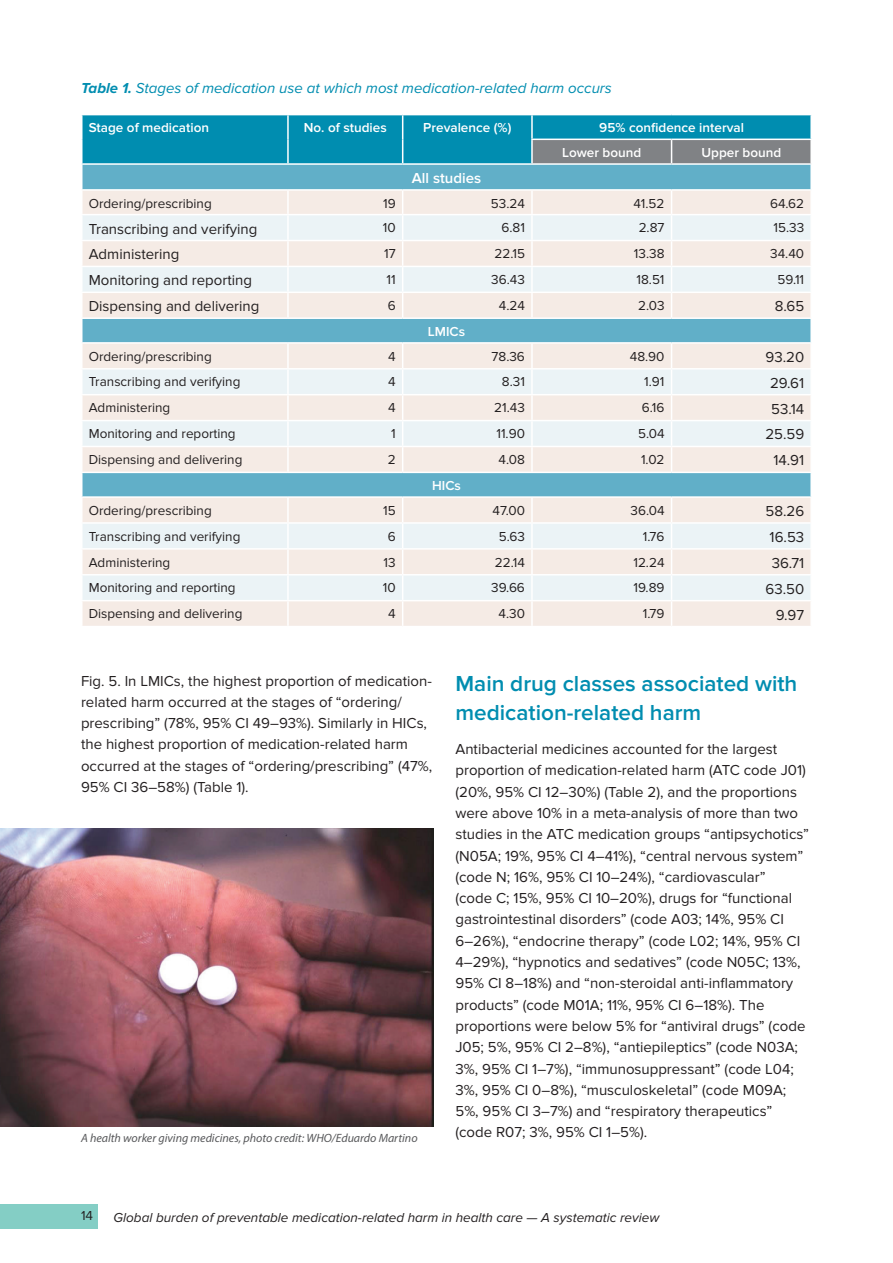
<style>
.page{position:relative;width:893px;height:1263px;background:#fff}
.page>*{position:absolute;margin:0;border:0;box-sizing:border-box;transform-origin:0 0}
.t1{font:600 22.5px/28.5px "Proxima Nova";color:#008db0}
.t2{font:15px/21.3px "Proxima Nova";color:#231f20}
.t3{font:italic 15px "Proxima Nova";color:#008db0}
.t4{font:600 15px "Proxima Nova";color:#fff}
.t5{font:13.5px "Proxima Nova";color:#231f20}
.t6{font:600 13.5px/24.8px "Proxima Nova";color:#fff}
.t7{font:italic 13.5px "Proxima Nova";color:#231f20}
.t8{font:italic 12px "Myriad Pro";color:#57585a}
.s1{font-weight:700}
</style>
<div class="page">
<div style="left:0;top:1205px;width:97px;height:24px;background:#84cec5"></div>
<svg style="left:81px;top:115px;width:730px;height:511px;background:#c9dde1"></svg>
<hr style="left:288px;top:317px;width:115px;height:2px;background:#fff">
<hr style="left:403px;top:317px;width:129px;height:2px;background:#fff">
<hr style="left:532px;top:317px;width:140px;height:2px;background:#fff">
<hr style="left:672px;top:317px;width:140px;height:2px;background:#fff">
<hr style="left:810px;top:319px;width:2px;height:23px;background:#fff">
<hr style="left:81px;top:342px;width:207px;height:2px;background:#fff">
<hr style="left:288px;top:342px;width:115px;height:2px;background:#fff">
<hr style="left:403px;top:342px;width:129px;height:2px;background:#fff">
<hr style="left:532px;top:342px;width:140px;height:2px;background:#fff">
<hr style="left:672px;top:342px;width:140px;height:2px;background:#fff">
<hr style="left:531px;top:139px;width:141px;height:1px;background:#fff">
<hr style="left:531px;top:140px;width:2px;height:23px;background:#fff">
<hr style="left:672px;top:139px;width:140px;height:1px;background:#fff">
<hr style="left:810px;top:140px;width:2px;height:23px;background:#fff">
<hr style="left:532px;top:163px;width:140px;height:2px;background:#fff">
<hr style="left:672px;top:163px;width:140px;height:2px;background:#fff">
<img style="left:0;top:828px;width:434px;height:298px">
<p class="t3" style="left:81px;top:80px;width:532px"><span class="s1">Table 1.</span> Stages of medication use at which most medication-related harm occurs</p>
<p class="t6" style="left:89px;top:116px;width:122px">Stage of medication</p>
<p class="t6" style="left:304px;top:116px;width:84px">No. of studies</p>
<p class="t6" style="left:423px;top:116px;width:90px">Prevalence (%)</p>
<p class="t6" style="left:562px;top:116px;width:183px;text-indent:37px">95% confidence interval<br>Lower bound</p>
<p class="t6" style="left:701px;top:140px;width:81px">Upper bound</p>
<p class="t4" style="left:412px;top:169px;width:71px">All studies</p>
<p class="t5" style="left:89px;top:195px;width:125px">Ordering/prescribing</p>
<p class="t5" style="left:383px;top:195px;width:14px">19</p>
<p class="t5" style="left:491px;top:195px;width:36px">53.24</p>
<p class="t5" style="left:633px;top:195px;width:33px">41.52</p>
<p class="t5" style="left:770px;top:195px;width:36px">64.62</p>
<p class="t2" style="left:89px;top:218px;width:170px">Transcribing and verifying</p>
<p class="t5" style="left:383px;top:220px;width:14px">10</p>
<p class="t5" style="left:501px;top:220px;width:25px">6.81</p>
<p class="t5" style="left:639px;top:220px;width:27px">2.87</p>
<p class="t5" style="left:773px;top:220px;width:32px">15.33</p>
<p class="t2" style="left:89px;top:244px;width:92px">Administering</p>
<p class="t5" style="left:384px;top:246px;width:13px">17</p>
<p class="t5" style="left:494px;top:246px;width:32px">22.15</p>
<p class="t5" style="left:634px;top:246px;width:32px">13.38</p>
<p class="t5" style="left:770px;top:246px;width:35px">34.40</p>
<p class="t2" style="left:89px;top:270px;width:165px">Monitoring and reporting</p>
<p class="t5" style="left:386px;top:272px;width:11px">11</p>
<p class="t5" style="left:491px;top:272px;width:35px">36.43</p>
<p class="t5" style="left:636px;top:272px;width:30px">18.51</p>
<p class="t5" style="left:777px;top:272px;width:28px">59.11</p>
<p class="t2" style="left:89px;top:296px;width:172px">Dispensing and delivering</p>
<p class="t5" style="left:388px;top:298px;width:9px">6</p>
<p class="t5" style="left:499px;top:298px;width:28px">4.24</p>
<p class="t5" style="left:638px;top:298px;width:28px">2.03</p>
<p class="t2" style="left:775px;top:296px;width:31px">8.65</p>
<p class="t6" style="left:428px;top:319px;width:39px">LMICs</p>
<p class="t5" style="left:89px;top:348px;width:125px">Ordering/prescribing</p>
<p class="t5" style="left:388px;top:348px;width:9px">4</p>
<p class="t5" style="left:492px;top:348px;width:35px">78.36</p>
<p class="t5" style="left:630px;top:348px;width:36px">48.90</p>
<p class="t2" style="left:765px;top:346px;width:40px">93.20</p>
<p class="t5" style="left:89px;top:374px;width:153px">Transcribing and verifying</p>
<p class="t5" style="left:388px;top:374px;width:9px">4</p>
<p class="t5" style="left:502px;top:374px;width:25px">8.31</p>
<p class="t5" style="left:644px;top:374px;width:22px">1.91</p>
<p class="t2" style="left:770px;top:372px;width:36px">29.61</p>
<p class="t5" style="left:89px;top:400px;width:83px">Administering</p>
<p class="t5" style="left:388px;top:400px;width:9px">4</p>
<p class="t5" style="left:494px;top:400px;width:32px">21.43</p>
<p class="t5" style="left:642px;top:400px;width:24px">6.16</p>
<p class="t2" style="left:771px;top:398px;width:34px">53.14</p>
<p class="t5" style="left:89px;top:426px;width:148px">Monitoring and reporting</p>
<p class="t5" style="left:391px;top:426px;width:6px">1</p>
<p class="t5" style="left:496px;top:426px;width:30px">11.90</p>
<p class="t5" style="left:638px;top:426px;width:28px">5.04</p>
<p class="t2" style="left:765px;top:424px;width:40px">25.59</p>
<p class="t5" style="left:89px;top:452px;width:155px">Dispensing and delivering</p>
<p class="t5" style="left:388px;top:452px;width:9px">2</p>
<p class="t5" style="left:499px;top:452px;width:28px">4.08</p>
<p class="t5" style="left:641px;top:452px;width:25px">1.02</p>
<p class="t2" style="left:773px;top:450px;width:32px">14.91</p>
<p class="t6" style="left:432px;top:473px;width:30px">HICs</p>
<p class="t5" style="left:89px;top:502px;width:125px">Ordering/prescribing</p>
<p class="t5" style="left:383px;top:502px;width:14px">15</p>
<p class="t5" style="left:493px;top:502px;width:34px">47.00</p>
<p class="t5" style="left:631px;top:502px;width:35px">36.04</p>
<p class="t2" style="left:765px;top:500px;width:40px">58.26</p>
<p class="t5" style="left:89px;top:528px;width:153px">Transcribing and verifying</p>
<p class="t5" style="left:388px;top:528px;width:9px">6</p>
<p class="t5" style="left:499px;top:528px;width:28px">5.63</p>
<p class="t5" style="left:643px;top:528px;width:23px">1.76</p>
<p class="t2" style="left:770px;top:526px;width:36px">16.53</p>
<p class="t5" style="left:89px;top:554px;width:83px">Administering</p>
<p class="t5" style="left:384px;top:554px;width:14px">13</p>
<p class="t5" style="left:495px;top:554px;width:32px">22.14</p>
<p class="t5" style="left:633px;top:554px;width:33px">12.24</p>
<p class="t2" style="left:772px;top:552px;width:34px">36.71</p>
<p class="t5" style="left:89px;top:580px;width:148px">Monitoring and reporting</p>
<p class="t5" style="left:383px;top:580px;width:14px">10</p>
<p class="t5" style="left:491px;top:580px;width:35px">39.66</p>
<p class="t5" style="left:633px;top:580px;width:33px">19.89</p>
<p class="t2" style="left:765px;top:578px;width:40px">63.50</p>
<p class="t5" style="left:89px;top:606px;width:155px">Dispensing and delivering</p>
<p class="t5" style="left:388px;top:606px;width:9px">4</p>
<p class="t5" style="left:499px;top:606px;width:28px">4.30</p>
<p class="t5" style="left:643px;top:606px;width:23px">1.79</p>
<p class="t2" style="left:776px;top:604px;width:30px">9.97</p>
<p class="t2" style="left:81px;top:670px;width:353px">Fig. 5. In LMICs, the highest proportion of medication&shy;related harm occurred at the stages of “ordering/ prescribing” (78%, 95% CI 49–93%). Similarly in HICs, the highest proportion of medication-related harm occurred at the stages of “ordering/prescribing” (47%, 95% CI 36–58%) (Table 1).</p>
<h1 class="t1" style="left:455px;top:670px;width:343px">Main drug classes associated with medication-related harm</h1>
<p class="t2" style="left:455px;top:738px;width:355px">Antibacterial medicines accounted for the largest proportion of medication-related harm (ATC code J01) (20%, 95% CI 12–30%) (Table 2), and the proportions were above 10% in a meta-analysis of more than two studies in the ATC medication groups “antipsychotics” (N05A; 19%, 95% CI 4–41%), “central nervous system” (code N; 16%, 95% CI 10–24%), “cardiovascular”<br>(code C; 15%, 95% CI 10–20%), drugs for “functional gastrointestinal disorders” (code A03; 14%, 95% CI 6–26%), “endocrine therapy” (code L02; 14%, 95% CI 4–29%), “hypnotics and sedatives” (code N05C; 13%, 95% CI 8–18%) and “non-steroidal anti-inflammatory products” (code M01A; 11%, 95% CI 6–18%). The proportions were below 5% for “antiviral drugs” (code J05; 5%, 95% CI 2–8%), “antiepileptics” (code N03A; 3%, 95% CI 1–7%), “immunosuppressant” (code L04; 3%, 95% CI 0–8%), “musculoskeletal” (code M09A; 5%, 95% CI 3–7%) and “respiratory therapeutics” (code R07; 3%, 95% CI 1–5%).</p>
<p class="t8" style="left:81px;top:1130px;width:338px">A health worker giving medicines, photo credit: WHO/Eduardo Martino</p>
<p class="t5" style="left:81px;top:1207px;width:14px">14</p>
<p class="t7" style="left:114px;top:1210px;width:547px">Global burden of preventable medication-related harm in health care — A systematic review</p>
</div>
